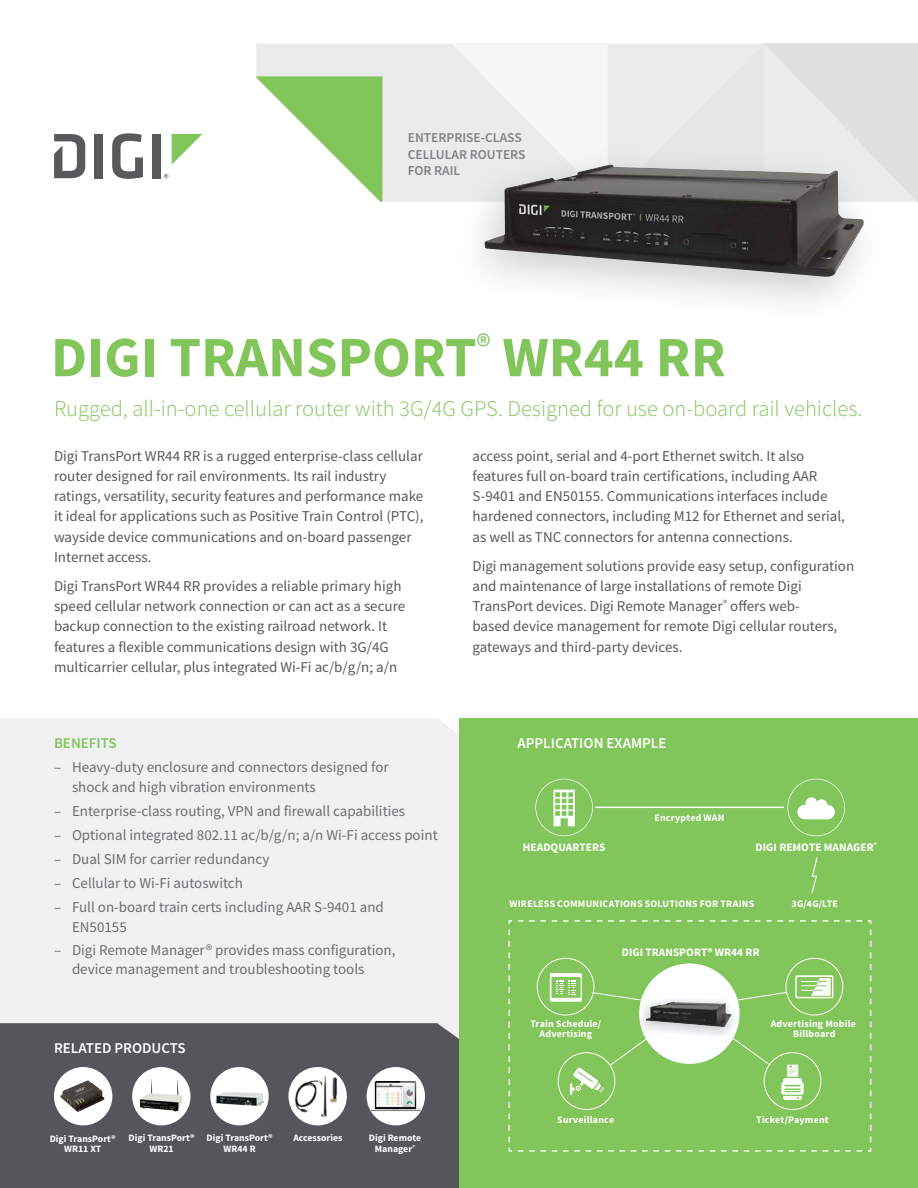
<style>
.page{position:relative;width:918px;height:1188px;background:#fff}
.page>*{position:absolute;margin:0;border:0;box-sizing:border-box;transform-origin:0 0}
.t1{font:700 57px "Source Sans Pro";color:#82c55b}
.Product_Description{font:300 22.5px "Source Sans Pro";color:#82c55b}
.Body_Copy{font:15px/20.2px "Source Sans Pro";color:#58595b}
.Bullets{font:15px/19.5px "Source Sans Pro";color:#6d6e71}
.t2{font:600 15px "Source Sans Pro";color:#fff}
.t3{font:600 15px "Source Sans Pro";color:#82c55b}
.t4{font:600 13.5px/16.5px "Source Sans Pro";color:#808285}
.t5{font:700 11.4px "Source Sans Pro";color:#fff}
.t6{font:700 10.05px/10.1px "Source Sans Pro";letter-spacing:.02em;color:#fff;text-align:center}
.t7{font:700 9.75px/10.5px "Source Sans Pro";color:#fff;text-align:center}
</style>
<div class="page">
<div style="left:95px;top:134px;width:8px;height:44px;background:#58595b"></div>
<svg style="left:112px;top:133px;width:31px;height:46px"></svg>
<div style="left:152px;top:134px;width:9px;height:44px;background:#58595b"></div>
<svg style="left:172px;top:134px;width:30px;height:30px"></svg>
<svg style="left:54px;top:134px;width:31px;height:44px"></svg>
<svg style="left:164px;top:174px;width:4px;height:4px"></svg>
<div style="left:459px;top:718px;width:459px;height:470px;background:#82c55b"></div>
<div style="left:0;top:719px;width:459px;height:304px;background:#f1f1f2"></div>
<div style="left:0;top:1023px;width:459px;height:165px;background:#54565a"></div>
<div style="left:256px;top:44px;width:195px;height:158px;background:#eaebeb"></div>
<svg style="left:256px;top:76px;width:126px;height:126px"></svg>
<svg style="left:451px;top:43px;width:467px;height:159px"></svg>
<div style="left:210px;top:1067px;width:59px;height:58px;background:#fff;border-radius:50%"></div>
<img style="left:215px;top:1092px;width:50px;height:14px">
<div style="left:132px;top:1067px;width:59px;height:58px;background:#fff;border-radius:50%"></div>
<img style="left:140px;top:1079px;width:42px;height:33px">
<div style="left:443px;top:142px;width:449px;height:185px;background:#000;opacity:.2"></div>
<img style="left:483px;top:165px;width:381px;height:113px">
<svg style="left:811px;top:857px;width:7px;height:37px"></svg>
<svg style="left:787px;top:779px;width:58px;height:57px"></svg>
<hr style="left:596px;top:807px;width:187px;height:1px;background:#fff">
<svg style="left:535px;top:779px;width:58px;height:57px"></svg>
<svg style="left:508px;top:920px;width:364px;height:232px"></svg>
<div style="left:786px;top:958px;width:57px;height:57px;border:1px solid #fff;border-radius:50%"></div>
<div style="left:537px;top:958px;width:57px;height:57px;border:1px solid #fff;border-radius:50%"></div>
<div style="left:639px;top:963px;width:101px;height:101px;background:#fcfeff;border-radius:50%"></div>
<svg style="left:637px;top:997px;width:100px;height:41px"></svg>
<img style="left:645px;top:1002px;width:87px;height:25px">
<div style="left:367px;top:1067px;width:58px;height:58px;background:#fff;border-radius:50%"></div>
<svg style="left:368px;top:1078px;width:57px;height:42px"></svg>
<img style="left:371px;top:1081px;width:50px;height:30px">
<div style="left:288px;top:1067px;width:59px;height:58px;background:#fff;border-radius:50%"></div>
<svg style="left:293px;top:1074px;width:53px;height:51px"></svg>
<img style="left:294px;top:1073px;width:47px;height:47px">
<div style="left:54px;top:1067px;width:58px;height:58px;background:#fff;border-radius:50%"></div>
<img style="left:60px;top:1080px;width:44px;height:32px">
<p class="t4" style="left:408px;top:129px;width:119px">ENTERPRISE-CLASS<br>CELLULAR ROUTERS<br>FOR RAIL</p>
<p class="t1" style="left:51px;top:321px;width:676px">DIGI TRANSPORT<sup>®</sup> WR44 RR</p>
<p class="Product_Description" style="left:54px;top:395px;width:810px">Rugged, all-in-one cellular router with 3G/4G GPS. Designed for use on-board rail vehicles.</p>
<p class="Body_Copy" style="left:54px;top:445px;width:371px">Digi TransPort WR44 RR is a rugged enterprise-class cellular router designed for rail environments. Its rail industry ratings, versatility, security features and performance make it ideal for applications such as Positive Train Control (PTC), wayside device communications and on-board passenger Internet access.</p>
<p class="Body_Copy" style="left:54px;top:576px;width:353px">Digi TransPort WR44 RR provides a reliable primary high speed cellular network connection or can act as a secure backup connection to the existing railroad network. It features a flexible communications design with 3G/4G multicarrier cellular, plus integrated Wi-Fi ac/b/g/n; a/n</p>
<p class="Body_Copy" style="left:472px;top:445px;width:374px">access point, serial and 4-port Ethernet switch. It also features full on-board train certifications, including AAR S-9401 and EN50155. Communications interfaces include hardened connectors, including M12 for Ethernet and serial, as well as TNC connectors for antenna connections.</p>
<p class="Body_Copy" style="left:472px;top:556px;width:383px">Digi management solutions provide easy setup, configuration and maintenance of large installations of remote Digi TransPort devices. Digi Remote Manager<sup>®</sup> offers web-<br>based device management for remote Digi cellular routers, gateways and third-party devices.</p>
<p class="t3" style="left:54px;top:734px;width:64px">BENEFITS</p>
<p class="t2" style="left:518px;top:734px;width:151px">APPLICATION EXAMPLE</p>
<p class="Bullets" style="left:72px;top:758px;width:318px;text-indent:-18px">– Heavy-duty enclosure and connectors designed for shock and high vibration environments</p>
<p class="Bullets" style="left:54px;top:801px;width:353px">– Enterprise-class routing, VPN and firewall capabilities</p>
<p class="Bullets" style="left:54px;top:825px;width:385px">– Optional integrated 802.11 ac/b/g/n; a/n Wi-Fi access point</p>
<p class="Bullets" style="left:54px;top:849px;width:217px">– Dual SIM for carrier redundancy</p>
<p class="Bullets" style="left:54px;top:873px;width:190px">– Cellular to Wi-Fi autoswitch</p>
<p class="Bullets" style="left:72px;top:898px;width:313px;text-indent:-18px">– Full on-board train certs including AAR S-9401 and<br>EN50155</p>
<p class="Bullets" style="left:72px;top:941px;width:325px;line-height:18.8px;text-indent:-18px">– Digi Remote Manager® provides mass configuration, device management and troubleshooting tools</p>
<p class="t6" style="left:654px;top:813px;width:72px">Encrypted WAN</p>
<p class="t5" style="left:756px;top:840px;width:123px">DIGI REMOTE MANAGER<sup>®</sup></p>
<p class="t5" style="left:523px;top:840px;width:84px">HEADQUARTERS</p>
<p class="t6" style="left:792px;top:899px;width:48px">3G/4G/LTE</p>
<p class="t6" style="left:509px;top:899px;width:246px">WIRELESS COMMUNICATIONS SOLUTIONS FOR TRAINS</p>
<p class="t5" style="left:622px;top:945px;width:139px">DIGI TRANSPORT® WR44 RR</p>
<p class="t2" style="left:54px;top:1038px;width:133px">RELATED PRODUCTS</p>
<p class="t7" style="left:50px;top:1134px;width:67px">Digi TransPort®</p>
<p class="t7" style="left:64px;top:1144px;width:38px">WR11 XT</p>
<p class="t7" style="left:129px;top:1133px;width:67px">Digi TransPort®</p>
<p class="t7" style="left:149px;top:1144px;width:26px">WR21</p>
<p class="t7" style="left:207px;top:1133px;width:67px">Digi TransPort®</p>
<p class="t7" style="left:224px;top:1144px;width:34px">WR44 R</p>
<p class="t7" style="left:293px;top:1133px;width:51px">Accessories</p>
<p class="t7" style="left:369px;top:1133px;width:54px">Digi Remote<br>Manager<sup>®</sup></p>
<p class="t6" style="left:531px;top:1019px;width:72px">Train Schedule/<br>Advertising</p>
<p class="t6" style="left:771px;top:1019px;width:87px">Advertising Mobile<br>Billboard</p>
<p class="t6" style="left:557px;top:1115px;width:58px">Surveillance</p>
<p class="t6" style="left:756px;top:1115px;width:74px">Ticket/Payment</p>
</div>
